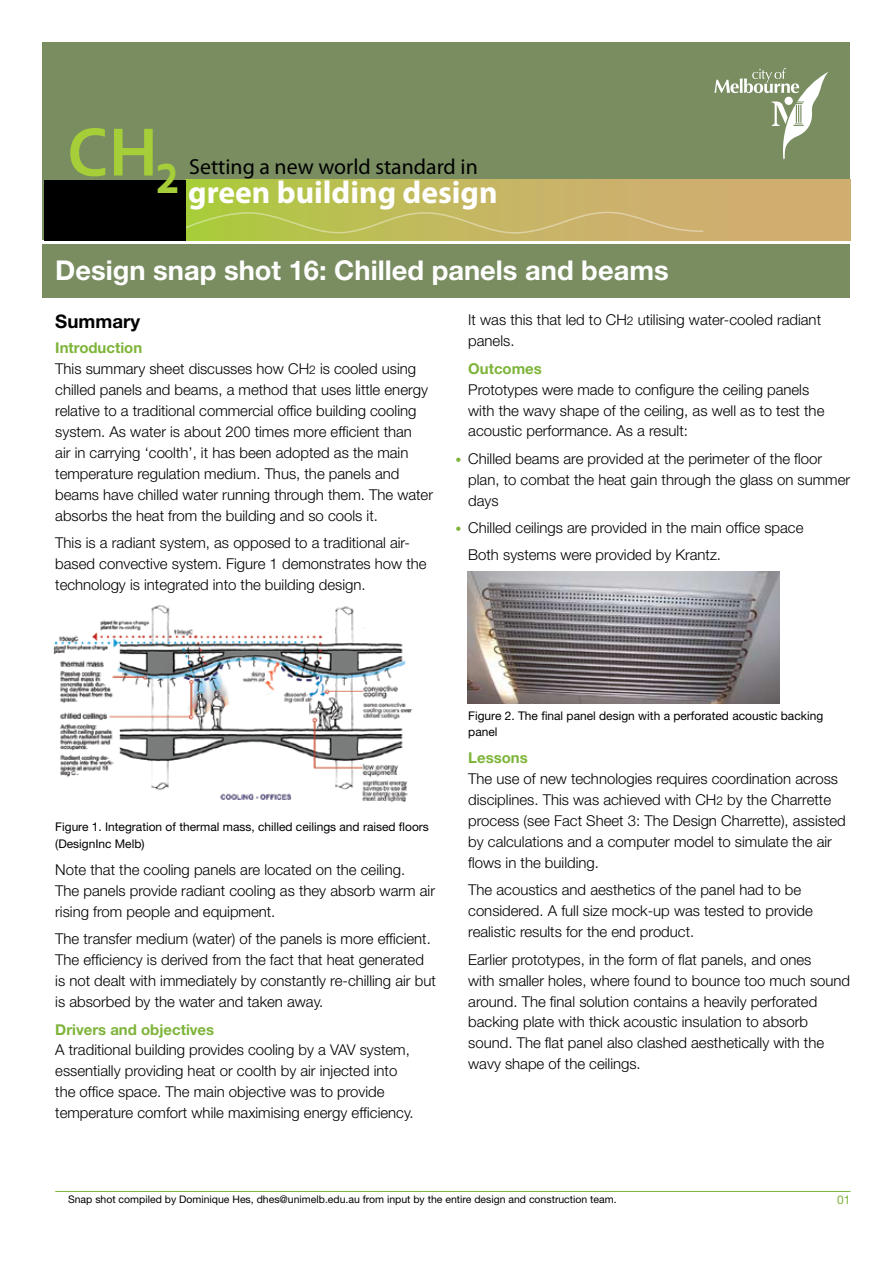
<style>
.page{position:relative;width:893px;height:1263px;background:#fff}
.page>*{position:absolute;margin:0;border:0;box-sizing:border-box;transform-origin:0 0}
.t1{font:700 71.55px "Corbel";color:#a6ce39}
.t2{font:700 31.65px "Myriad Pro";color:#fff}
.t3{font:700 27.3px "Helvetica Neue";color:#fff}
.t4{font:21.75px "Myriad Pro";color:#000}
.t5{font:700 18.75px "Helvetica Neue";color:#000}
.t6{font:300 15px/21px "Helvetica Neue";color:#000}
.t7{font:700 15px "Helvetica Neue";color:#7db439}
.t8{font:12px/16.5px "Helvetica Neue";color:#000}
.t9{font:12px "Helvetica Neue";color:#7db439}
.t10{font:10.5px "Helvetica Neue";color:#000}
.s1{font-weight:700;color:#7db439}
.s2{font-size:12px}
.s3{font-size:12px;color:#7db439}
</style>
<div class="page">
<hr style="left:55px;top:1191px;width:795px;height:1px;background:#7db439">
<img style="left:53px;top:605px;width:359px;height:197px">
<img style="left:468px;top:572px;width:312px;height:132px">
<div style="left:43px;top:43px;width:807px;height:197px;background:#798d61"></div>
<div style="left:185px;top:180px;width:665px;height:60px;background:linear-gradient(to right,#b0c744,#d7a87b)"></div>
<svg style="left:186px;top:212px;width:517px;height:22px;background:#c1bc5f"></svg>
<div style="left:44px;top:180px;width:142px;height:60px;background:#000"></div>
<div style="left:43px;top:244px;width:807px;height:54px;background:#798d61"></div>
<svg style="left:714px;top:68px;width:115px;height:91px"></svg>
<h1 class="t1" style="left:67px;top:108px;width:115px">CH<sub>2</sub></h1>
<h3 class="t4" style="left:189px;top:153px;width:290px">Setting a new world standard in</h3>
<h2 class="t2" style="left:188px;top:171px;width:311px">green building design</h2>
<h3 class="t3" style="left:55px;top:253px;width:615px">Design snap shot 16: Chilled panels and beams</h3>
<p class="t5" style="left:55px;top:310px;width:86px">Summary</p>
<p class="t6" style="left:55px;top:337px;width:379px"><span class="s1">Introduction<br></span>This summary sheet discusses how CH<span class="s2">2</span> is cooled using chilled panels and beams, a method that uses little energy relative to a traditional commercial office building cooling system. As water is about 200 times more efficient than<br>air in carrying ‘coolth’, it has been adopted as the main temperature regulation medium. Thus, the panels and beams have chilled water running through them. The water absorbs the heat from the building and so cools it.</p>
<p class="t6" style="left:55px;top:532px;width:373px">This is a radiant system, as opposed to a traditional air&shy;based convective system. Figure 1 demonstrates how the technology is integrated into the building design.</p>
<p class="t6" style="left:468px;top:309px;width:354px">It was this that led to CH<span class="s2">2</span> utilising water-cooled radiant panels.</p>
<p class="t7" style="left:468px;top:359px;width:75px">Outcomes</p>
<p class="t6" style="left:468px;top:378px;width:358px">Prototypes were made to configure the ceiling panels with the wavy shape of the ceiling, as well as to test the acoustic performance. As a result:</p>
<p class="t6" style="left:468px;top:448px;width:383px;text-indent:-13px"><span class="s3">•</span> Chilled beams are provided at the perimeter of the floor plan, to combat the heat gain through the glass on summer days</p>
<p class="t6" style="left:468px;top:514px;width:337px;line-height:27.3px;text-indent:-13px"><span class="s3">•</span> Chilled ceilings are provided in the main office space<br>Both systems were provided by Krantz.</p>
<p class="t8" style="left:55px;top:819px;width:375px">Figure 1. Integration of thermal mass, chilled ceilings and raised floors (DesignInc Melb)</p>
<p class="t6" style="left:55px;top:859px;width:381px">Note that the cooling panels are located on the ceiling.<br>The panels provide radiant cooling as they absorb warm air rising from people and equipment.</p>
<p class="t6" style="left:55px;top:928px;width:382px">The transfer medium (water) of the panels is more efficient.<br>The efficiency is derived from the fact that heat generated is not dealt with immediately by constantly re-chilling air but is absorbed by the water and taken away.</p>
<p class="t7" style="left:55px;top:1020px;width:160px">Drivers and objectives</p>
<p class="t6" style="left:55px;top:1039px;width:360px">A traditional building provides cooling by a VAV system, essentially providing heat or coolth by air injected into the office space. The main objective was to provide temperature comfort while maximising energy efficiency.</p>
<p class="t8" style="left:468px;top:707px;width:356px">Figure 2. The final panel design with a perforated acoustic backing panel</p>
<p class="t7" style="left:468px;top:749px;width:61px">Lessons</p>
<p class="t6" style="left:468px;top:768px;width:379px">The use of new technologies requires coordination across disciplines. This was achieved with CH<span class="s2">2</span> by the Charrette process (see Fact Sheet 3: The Design Charrette), assisted by calculations and a computer model to simulate the air flows in the building.</p>
<p class="t6" style="left:468px;top:879px;width:346px">The acoustics and aesthetics of the panel had to be considered. A full size mock-up was tested to provide realistic results for the end product.</p>
<p class="t6" style="left:468px;top:948px;width:383px">Earlier prototypes, in the form of flat panels, and ones<br>with smaller holes, where found to bounce too much sound around. The final solution contains a heavily perforated backing plate with thick acoustic insulation to absorb sound. The flat panel also clashed aesthetically with the wavy shape of the ceilings.</p>
<p class="t10" style="left:68px;top:1193px;width:550px">Snap shot compiled by Dominique Hes, dhes@unimelb.edu.au from input by the entire design and construction team.</p>
<p class="t9" style="left:837px;top:1193px;width:15px">01</p>
</div>
